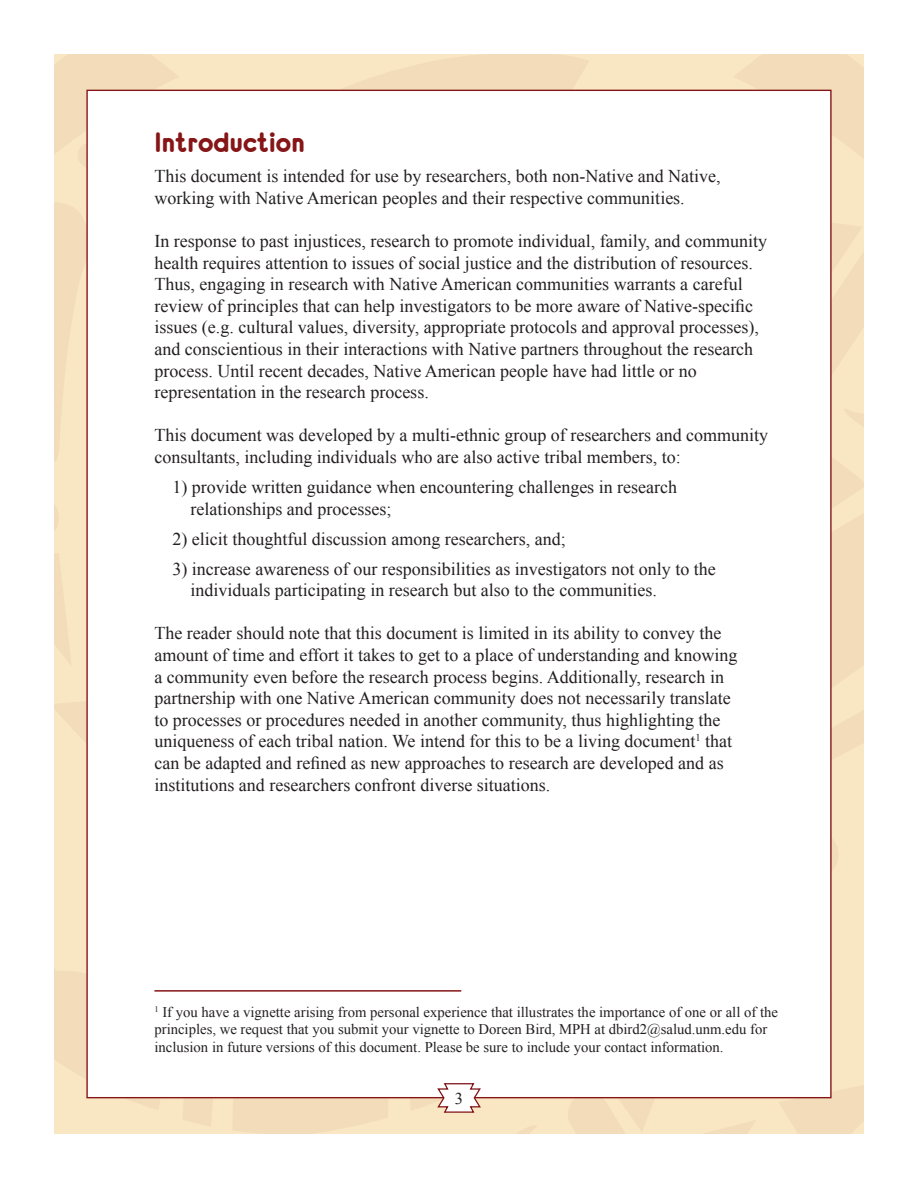
<style>
.page{position:relative;width:918px;height:1188px;background:#fff}
.page>*{position:absolute;margin:0;border:0;box-sizing:border-box;transform-origin:0 0}
.t1{font:30px "Eurofurencebold";color:#851517}
.t2{font:18px/21.6px "Times New Roman";color:#231f20}
.t3{font:16.5px "Times New Roman";color:#231f20}
.t4{font:14.7px/17.7px "Times New Roman";color:#231f20}
</style>
<div class="page">
<div style="left:54px;top:485px;width:32px;height:215px;background:#f9e6c2"></div>
<svg style="left:425px;top:54px;width:126px;height:36px;background:#f2dab8"></svg>
<div style="left:832px;top:554px;width:32px;height:91px;background:#f3dcba"></div>
<svg style="left:832px;top:645px;width:32px;height:146px;background:#f6e1be"></svg>
<div style="left:232px;top:1098px;width:99px;height:36px;background:#f3dcba"></div>
<svg style="left:54px;top:855px;width:170px;height:279px;background:#f6e2bf"></svg>
<svg style="left:54px;top:54px;width:371px;height:431px;background:#f5e0bd"></svg>
<svg style="left:54px;top:494px;width:5px;height:47px"></svg>
<svg style="left:54px;top:553px;width:18px;height:114px;background:#f5e0bd"></svg>
<svg style="left:54px;top:700px;width:32px;height:98px;background:#f7e3c0"></svg>
<svg style="left:551px;top:54px;width:313px;height:500px;background:#f5e0bd"></svg>
<div style="left:791px;top:831px;width:48px;height:47px;background:#f3dcba;border-radius:50%"></div>
<div style="left:86px;top:90px;width:746px;height:1008px;background:#fff;border:1px solid #851517"></div>
<svg style="left:331px;top:904px;width:533px;height:230px"></svg>
<hr style="left:154px;top:990px;width:307px;height:2px;background:#851517">
<p class="t1" style="left:154px;top:127px;width:152px">Introduction</p>
<p class="t2" style="left:154px;top:165px;width:568px">This document is intended for use by researchers, both non-Native and Native, working with Native American peoples and their respective communities.</p>
<p class="t2" style="left:154px;top:230px;width:614px">In response to past injustices, research to promote individual, family, and community health requires attention to issues of social justice and the distribution of resources.<br>Thus, engaging in research with Native American communities warrants a careful review of principles that can help investigators to be more aware of Native-specific issues (e.g. cultural values, diversity, appropriate protocols and approval processes), and conscientious in their interactions with Native partners throughout the research process. Until recent decades, Native American people have had little or no representation in the research process.</p>
<p class="t2" style="left:154px;top:424px;width:615px">This document was developed by a multi-ethnic group of researchers and community consultants, including individuals who are also active tribal members, to:</p>
<p class="t2" style="left:172px;top:476px;width:506px">1) provide written guidance when encountering challenges in research</p>
<p class="t2" style="left:190px;top:497px;width:202px">relationships and processes;</p>
<p class="t2" style="left:172px;top:527px;width:395px">2) elicit thoughtful discussion among researchers, and;</p>
<p class="t2" style="left:172px;top:557px;width:545px">3) increase awareness of our responsibilities as investigators not only to the</p>
<p class="t2" style="left:190px;top:579px;width:468px">individuals participating in research but also to the communities.</p>
<p class="t2" style="left:154px;top:622px;width:585px">The reader should note that this document is limited in its ability to convey the amount of time and effort it takes to get to a place of understanding and knowing a community even before the research process begins. Additionally, research in partnership with one Native American community does not necessarily translate to processes or procedures needed in another community, thus highlighting the uniqueness of each tribal nation. We intend for this to be a living document<sup>1</sup> that can be adapted and refined as new approaches to research are developed and as institutions and researchers confront diverse situations.</p>
<p class="t4" style="left:154px;top:1003px;width:625px"><sup>1</sup> If you have a vignette arising from personal experience that illustrates the importance of one or all of the principles, we request that you submit your vignette to Doreen Bird, MPH at dbird2@salud.unm.edu for inclusion in future versions of this document. Please be sure to include your contact information.</p>
<p class="t3" style="left:455px;top:1087px;width:10px">3</p>
</div>
